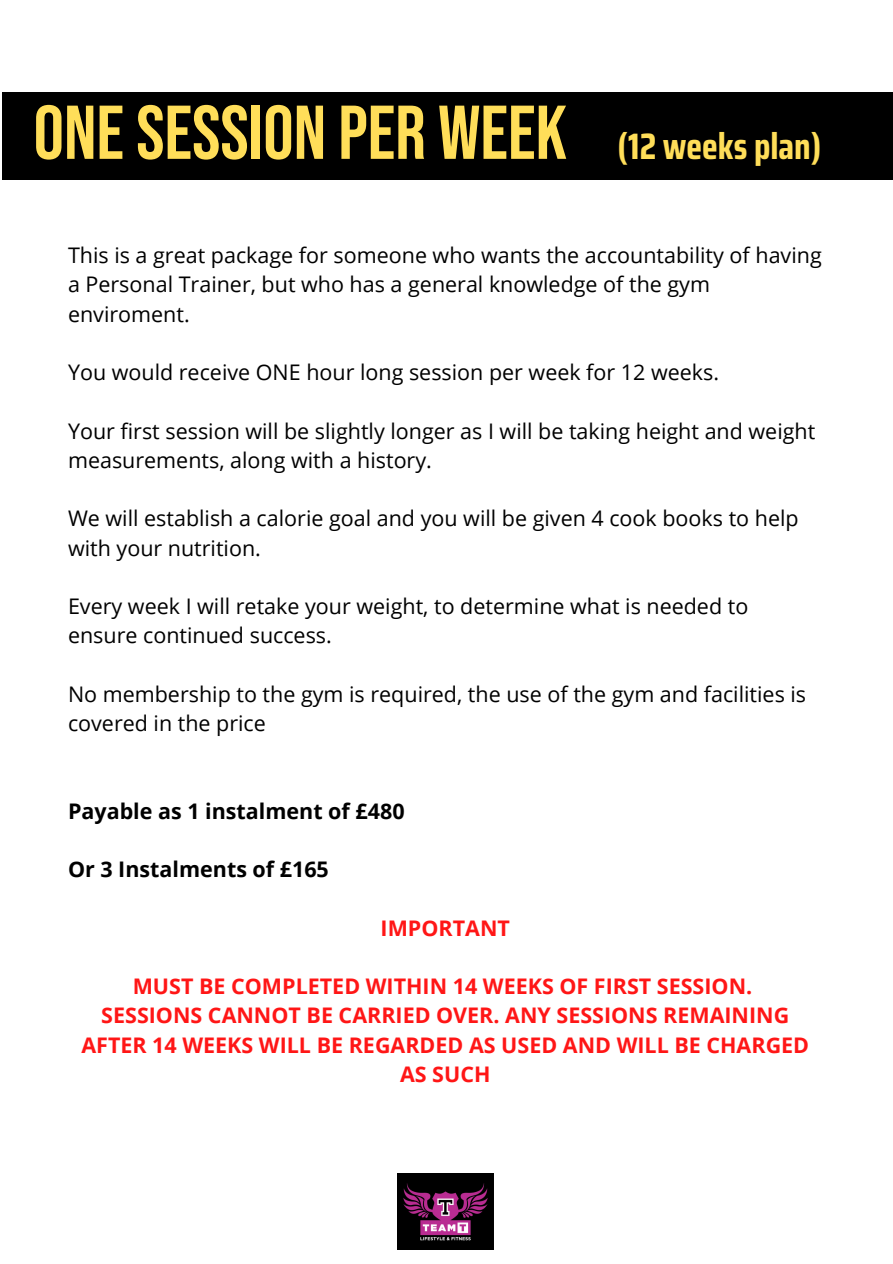
<style>
.page{position:relative;width:893px;height:1264px;background:#fff}
.page>*{position:absolute;margin:0;border:0;box-sizing:border-box;transform-origin:0 0}
.t1{font:76.05px "Bebas Neue";color:#ffde59}
.t2{font:700 36.75px "Saira Condensed";color:#ffde59}
.t3{font:21.45px/29.2px "Open Sans";color:#000}
.t4{font:700 21.45px/29.2px "Open Sans";color:#ff1616;text-align:center}
.t5{font:700 21.45px "Open Sans";color:#000}
</style>
<div class="page">
<div style="left:2px;top:92px;width:890px;height:88px;background:#000"></div>
<img style="left:397px;top:1173px;width:96px;height:76px">
<h1 class="t1" style="left:34px;top:90px;width:535px">ONE SESSION PER WEEK</h1>
<h2 class="t2" style="left:617px;top:118px;width:205px">(12 weeks plan)</h2>
<p class="t3" style="left:68px;top:240px;width:755px">This is a great package for someone who wants the accountability of having a Personal Trainer, but who has a general knowledge of the gym enviroment.</p>
<p class="t3" style="left:68px;top:357px;width:652px">You would receive ONE hour long session per week for 12 weeks.</p>
<p class="t3" style="left:68px;top:416px;width:748px">Your first session will be slightly longer as I will be taking height and weight measurements, along with a history.</p>
<p class="t3" style="left:68px;top:503px;width:732px">We will establish a calorie goal and you will be given 4 cook books to help with your nutrition.</p>
<p class="t3" style="left:68px;top:591px;width:681px">Every week I will retake your weight, to determine what is needed to ensure continued success.</p>
<p class="t3" style="left:68px;top:679px;width:739px">No membership to the gym is required, the use of the gym and facilities is covered in the price</p>
<p class="t5" style="left:68px;top:796px;width:338px">Payable as 1 instalment of £480</p>
<p class="t5" style="left:68px;top:854px;width:262px">Or 3 Instalments of £165</p>
<p class="t4" style="left:380px;top:912px;width:131px">IMPORTANT</p>
<p class="t4" style="left:81px;top:971px;width:729px">MUST BE COMPLETED WITHIN 14 WEEKS OF FIRST SESSION.<br>SESSIONS CANNOT BE CARRIED OVER. ANY SESSIONS REMAINING AFTER 14 WEEKS WILL BE REGARDED AS USED AND WILL BE CHARGED AS SUCH</p>
</div>
